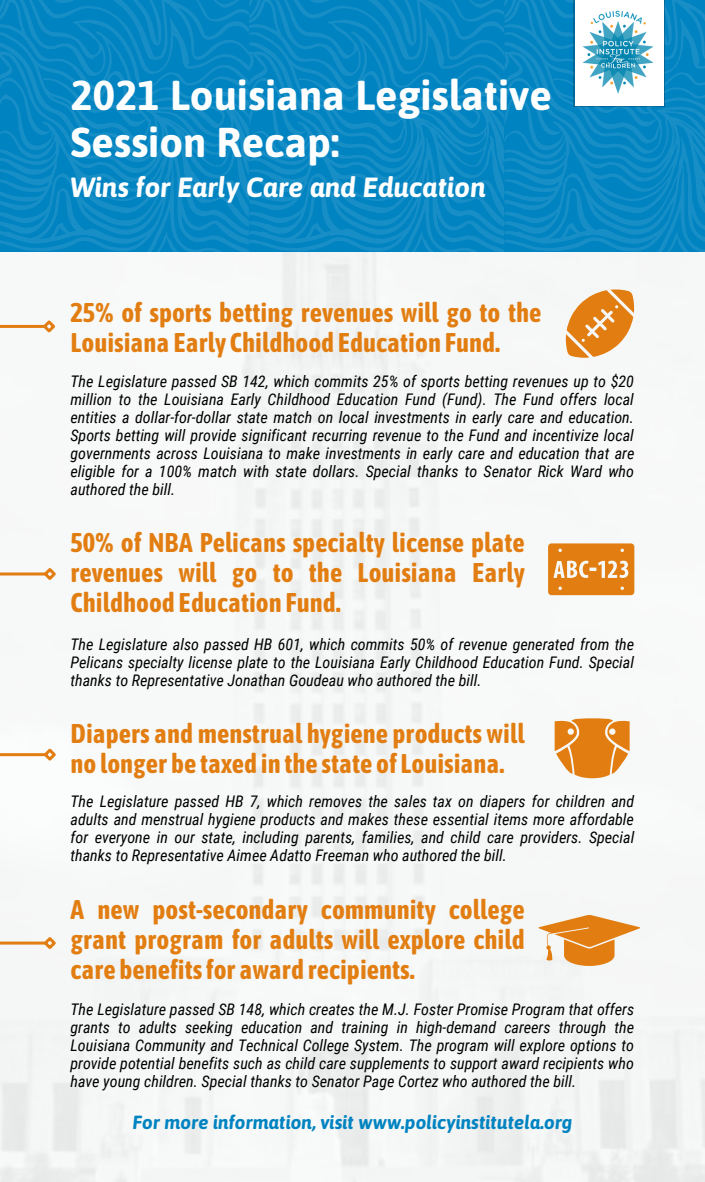
<style>
.page{position:relative;width:705px;height:1182px;background:#fff}
.page>*{position:absolute;margin:0;border:0;box-sizing:border-box;transform-origin:0 0}
.t1{font:700 41.7px/46.5px "Asap";color:#fdfefe}
.t2{font:italic 700 27.7px "Asap";color:#fdfefe}
.t3{font:700 27px/30px "Asap Condensed";color:#e27e11}
.t4{font:italic 700 19px "Asap";color:#0083c1}
.t5{font:italic 16px/18px "Roboto Condensed";color:#000;text-align:justify}
</style>
<div class="page">
<svg style="left:0;top:0;width:705px;height:252px;background:#0987c2"></svg>
<svg style="left:573px;top:0;width:92px;height:107px"></svg>
<div style="left:575px;top:0;width:89px;height:106px;background:#fff"></div>
<img style="left:583px;top:10px;width:69px;height:84px">
<svg style="left:565px;top:289px;width:69px;height:69px"></svg>
<hr style="left:0;top:325px;width:45px;height:3px;background:#e27e11">
<svg style="left:40px;top:318px;width:18px;height:17px"></svg>
<svg style="left:548px;top:543px;width:86px;height:52px;background:#e58f33"></svg>
<hr style="left:0;top:573px;width:45px;height:3px;background:#e27e11">
<svg style="left:41px;top:565px;width:18px;height:18px"></svg>
<svg style="left:555px;top:718px;width:75px;height:60px"></svg>
<hr style="left:0;top:753px;width:45px;height:3px;background:#e27e11">
<svg style="left:41px;top:746px;width:18px;height:17px"></svg>
<svg style="left:538px;top:915px;width:102px;height:51px"></svg>
<hr style="left:0;top:942px;width:45px;height:3px;background:#e27e11">
<svg style="left:41px;top:934px;width:18px;height:18px"></svg>
<p class="t1" style="left:70px;top:72px;width:483px">2021 Louisiana Legislative<br>Session Recap:</p>
<p class="t2" style="left:70px;top:171px;width:417px">Wins for Early Care and Education</p>
<p class="t3" style="left:70px;top:297px;width:472px">25% of sports betting revenues will go to the<br>Louisiana Early Childhood Education Fund.</p>
<p class="t5" style="left:70px;top:373px;width:565px">The Legislature passed SB 142, which commits 25% of sports betting revenues up to $20 million to the Louisiana Early Childhood Education Fund (Fund). The Fund offers local entities a dollar-for-dollar state match on local investments in early care and education.<br>Sports betting will provide significant recurring revenue to the Fund and incentivize local governments across Louisiana to make investments in early care and education that are eligible for a 100% match with state dollars. Special thanks to Senator Rick Ward who authored the bill.</p>
<p class="t3" style="left:70px;top:528px;width:456px;text-align:justify">50% of NBA Pelicans specialty license plate revenues will go to the Louisiana Early Childhood Education Fund.</p>
<p class="t5" style="left:70px;top:636px;width:565px">The Legislature also passed HB 601, which commits 50% of revenue generated from the Pelicans specialty license plate to the Louisiana Early Childhood Education Fund. Special thanks to Representative Jonathan Goudeau who authored the bill.</p>
<p class="t3" style="left:70px;top:719px;width:456px">Diapers and menstrual hygiene products will no longer be taxed in the state of Louisiana.</p>
<p class="t5" style="left:70px;top:793px;width:565px">The Legislature passed HB 7, which removes the sales tax on diapers for children and adults and menstrual hygiene products and makes these essential items more affordable for everyone in our state, including parents, families, and child care providers. Special thanks to Representative Aimee Adatto Freeman who authored the bill.</p>
<p class="t3" style="left:70px;top:894px;width:456px;text-align:justify">A new post-secondary community college grant program for adults will explore child care benefitsfor award recipients.</p>
<p class="t5" style="left:70px;top:1001px;width:565px">The Legislature passed SB 148, which creates the M.J. Foster Promise Program that offers grants to adults seeking education and training in high-demand careers through the Louisiana Community and Technical College System. The program will explore options to provide potential benefits such as child care supplements to support award recipients who have young children. Special thanks to Senator Page Cortez who authored the bill.</p>
<p class="t4" style="left:133px;top:1112px;width:441px">For more information, visit www.policyinstitutela.org</p>
</div>
